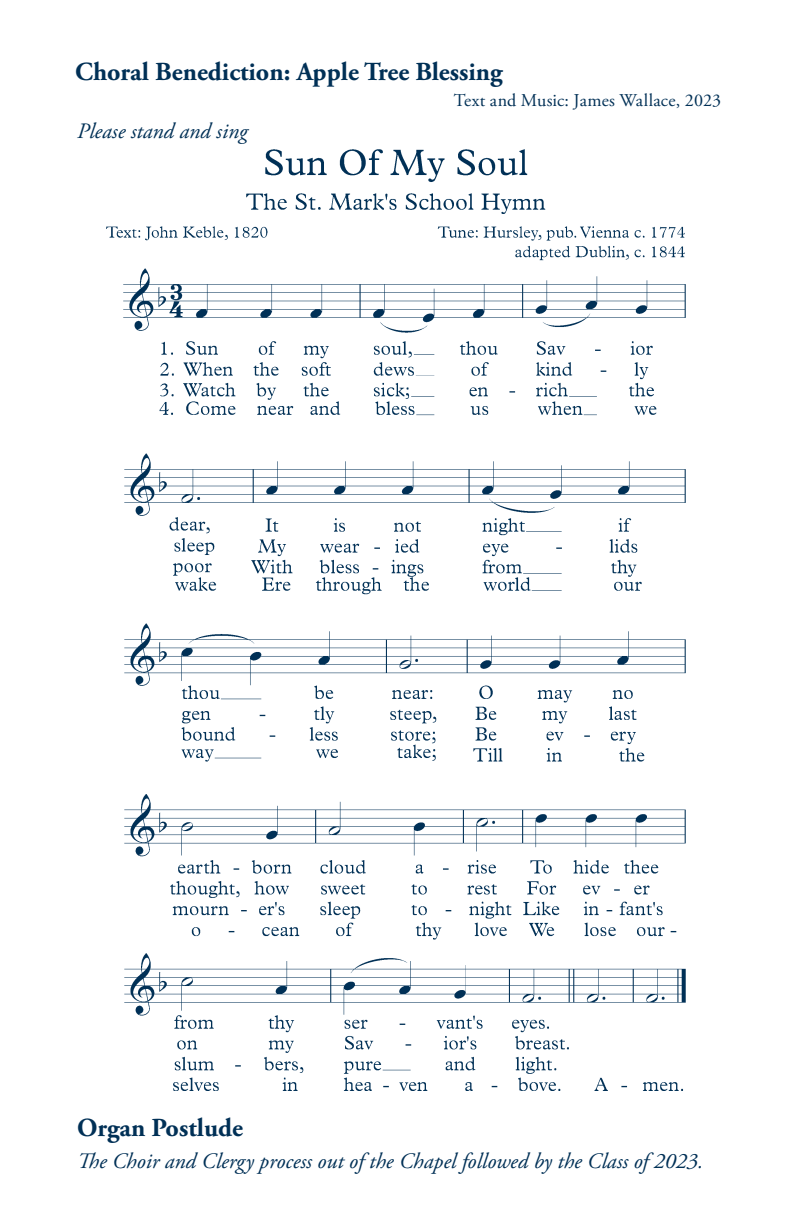
<style>
.page{position:relative;width:792px;height:1224px;background:#fff}
.page>*{position:absolute;margin:0;border:0;box-sizing:border-box;transform-origin:0 0}
.t1{font:700 26px "Adobe Garamond Pro";color:#003056}
.t2{font:italic 22px "Adobe Garamond Pro";color:#003056}
.t3{font:18px "Adobe Garamond Pro";letter-spacing:.01em;color:#003056}
</style>
<div class="page">
<img style="left:107px;top:149px;width:578px;height:941px">
<p class="t1" style="left:75px;top:56px;width:429px">Choral Benediction: Apple Tree Blessing</p>
<p class="t3" style="left:454px;top:89px;width:269px">Text and Music: James Wallace, 2023</p>
<p class="t2" style="left:77px;top:117px;width:172px">Please stand and sing</p>
<p class="t1" style="left:77px;top:1113px;width:167px">Organ Postlude</p>
<p class="t2" style="left:77px;top:1148px;width:628px">The Choir and Clergy process out of the Chapel followed by the Class of 2023.</p>
</div>
